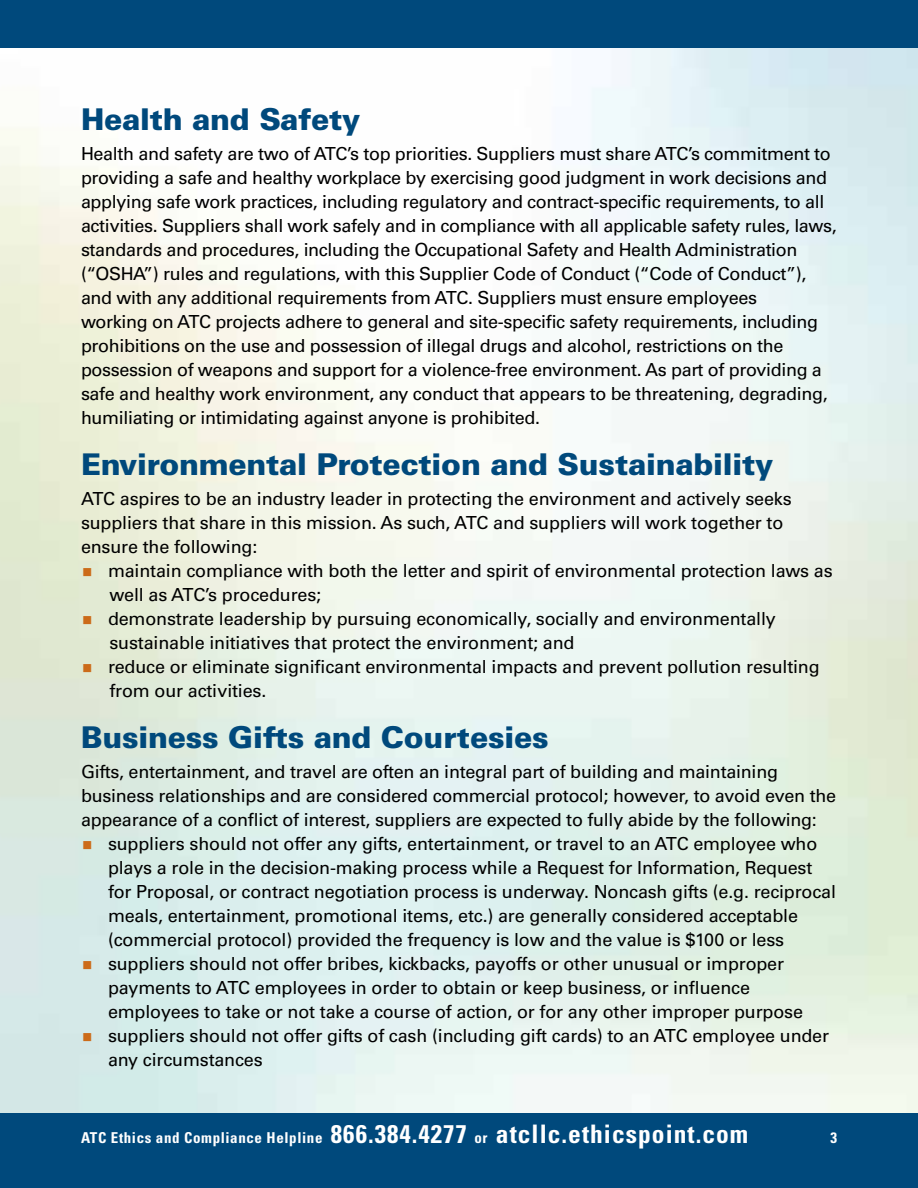
<style>
.page{position:relative;width:918px;height:1188px;background:#fff}
.page>*{position:absolute;margin:0;border:0;box-sizing:border-box;transform-origin:0 0}
.t1{font:900 30px "Univers LT Std";letter-spacing:-.01em;color:#00497c}
.t2{font:700 condensed 25.5px "Univers LT Std";letter-spacing:.04em;color:#fff}
.t3{font:18px/24px "Univers LT Std";letter-spacing:-.015em;color:#000}
.t4{font:700 condensed 15px "Univers LT Std";color:#fff}
.s1{color:#cc6b19}
.s2{font-size:15px}
</style>
<div class="page">
<div style="left:0;top:1107px;width:918px;height:81px;background:#00497c"></div>
<div style="left:0;top:0;width:918px;height:49px;background:#00497c"></div>
<img style="left:1px;top:49px;width:917px;height:1063px">
<svg style="left:93px;top:678px;width:27px;height:1px"></svg>
<h1 class="t1" style="left:81px;top:100px;width:281px">Health and Safety</h1>
<p class="t3" style="left:81px;top:142px;width:757px">Health and safety are two of ATC’s top priorities. Suppliers must share ATC’s commitment to providing a safe and healthy workplace by exercising good judgment in work decisions and applying safe work practices, including regulatory and contract-specific requirements, to all activities. Suppliers shall work safely and in compliance with all applicable safety rules, laws, standards and procedures, including the Occupational Safety and Health Administration (“OSHA”) rules and regulations, with this Supplier Code of Conduct (“Code of Conduct”), and with any additional requirements from ATC. Suppliers must ensure employees<br>working on ATC projects adhere to general and site-specific safety requirements, including prohibitions on the use and possession of illegal drugs and alcohol, restrictions on the possession of weapons and support for a violence-free environment. As part of providing a safe and healthy work environment, any conduct that appears to be threatening, degrading, humiliating or intimidating against anyone is prohibited.</p>
<h1 class="t1" style="left:81px;top:445px;width:694px">Environmental Protection and Sustainability</h1>
<p class="t3" style="left:81px;top:487px;width:712px">ATC aspires to be an industry leader in protecting the environment and actively seeks suppliers that share in this mission. As such, ATC and suppliers will work together to ensure the following:</p>
<p class="t3" style="left:109px;top:559px;width:725px;text-indent:-28px"><span class="s1">▪</span> maintain compliance with both the letter and spirit of environmental protection laws as well as ATC’s procedures;</p>
<p class="t3" style="left:109px;top:607px;width:668px;text-indent:-28px"><span class="s1">▪</span> demonstrate leadership by pursuing economically, socially and environmentally sustainable initiatives that protect the environment; and</p>
<p class="t3" style="left:109px;top:655px;width:712px;text-indent:-28px"><span class="s1">▪</span> reduce or eliminate significant environmental impacts and prevent pollution resulting from our activities.</p>
<h1 class="t1" style="left:81px;top:718px;width:469px">Business Gifts and Courtesies</h1>
<p class="t3" style="left:81px;top:760px;width:757px">Gifts, entertainment, and travel are often an integral part of building and maintaining business relationships and are considered commercial protocol; however, to avoid even the appearance of a conflict of interest, suppliers are expected to fully abide by the following:</p>
<p class="t3" style="left:108px;top:832px;width:730px;text-indent:-27px"><span class="s1">▪</span> suppliers should not offer any gifts, entertainment, or travel to an ATC employee who plays a role in the decision-making process while a Request for Information, Request for Proposal, or contract negotiation process is underway. Noncash gifts (e.g. reciprocal meals, entertainment, promotional items, etc.) are generally considered acceptable (commercial protocol) provided the frequency is low and the value is $100 or less</p>
<p class="t3" style="left:108px;top:952px;width:697px;text-indent:-27px"><span class="s1">▪</span> suppliers should not offer bribes, kickbacks, payoffs or other unusual or improper payments to ATC employees in order to obtain or keep business, or influence employees to take or not take a course of action, or for any other improper purpose</p>
<p class="t3" style="left:108px;top:1024px;width:723px;text-indent:-27px"><span class="s1">▪</span> suppliers should not offer gifts of cash (including gift cards) to an ATC employee under any circumstances</p>
<h2 class="t2" style="left:81px;top:1119px;width:669px"><span class="s2">ATC Ethics and Compliance Helpline</span> 866.384.4277 <span class="s2">or</span> atcllc.ethicspoint.com</h2>
<p class="t4" style="left:830px;top:1129px;width:8px">3</p>
</div>
